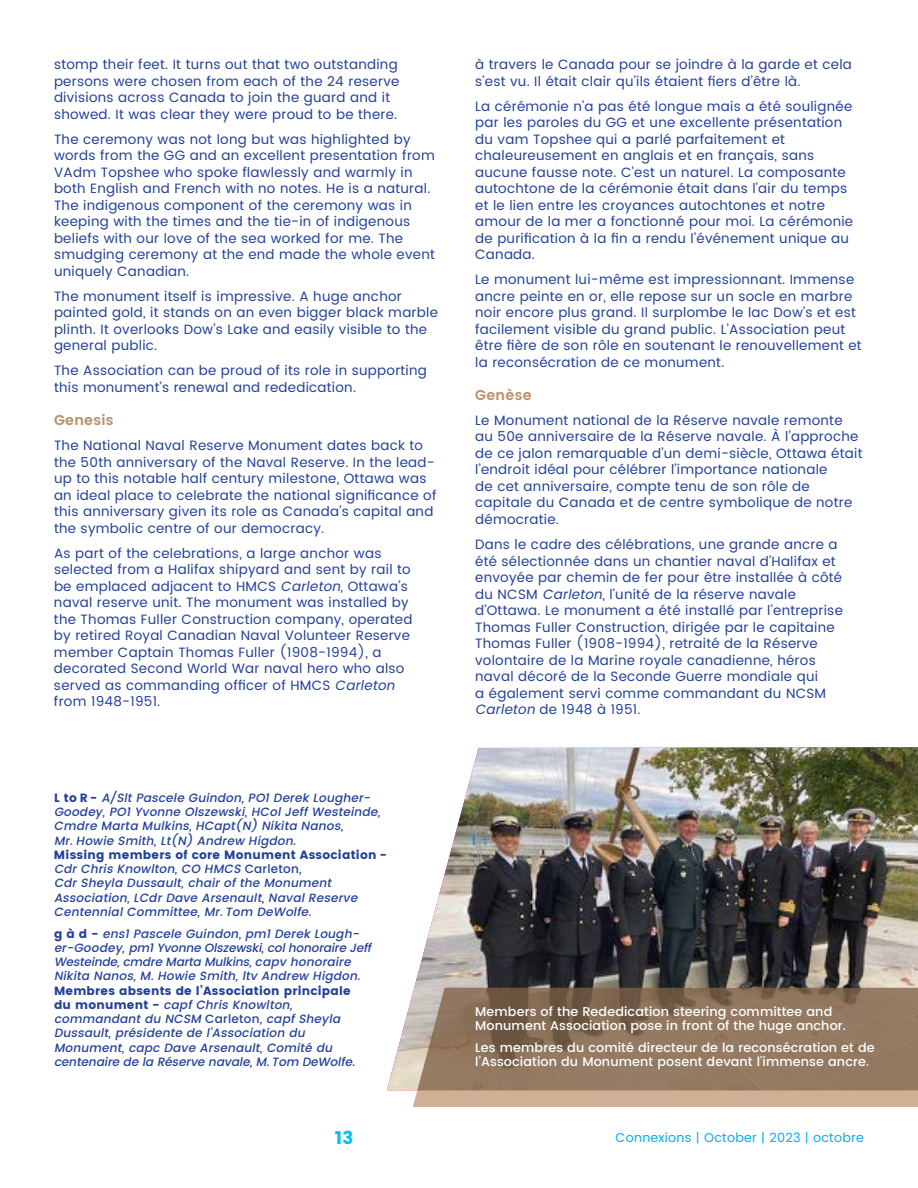
<style>
.page{position:relative;width:918px;height:1188px;background:#fff}
.page>*{position:absolute;margin:0;border:0;box-sizing:border-box;transform-origin:0 0}
.t1{font:18px "Poppins";color:#00c0f3}
.t2{font:600 14.25px "Poppins";letter-spacing:.02em;color:#bb8f68}
.t3{font:13.5px/16.5px "Poppins";letter-spacing:.02em;color:#21409a}
.t4{font:500 12.75px/14.2px "Poppins";letter-spacing:.01em;color:#fff}
.t5{font:12.75px "Poppins";letter-spacing:.02em;color:#00aeef}
.t6{font:italic 500 12px/14.2px "Poppins";color:#21409a}
.s1{font-style:italic}
.s2{font-weight:400;font-style:normal}
.s3{font-style:normal}
</style>
<div class="page">
<img style="left:387px;top:747px;width:531px;height:343px">
<svg style="left:413px;top:988px;width:505px;height:119px;background:#ceaf95"></svg>
<svg style="left:417px;top:988px;width:501px;height:102px;background:#8e755e"></svg>
<p class="t3" style="left:54px;top:57px;width:347px">stomp their feet. It turns out that two outstanding persons were chosen from each of the 24 reserve divisions across Canada to join the guard and it showed. It was clear they were proud to be there.</p>
<p class="t3" style="left:54px;top:131px;width:382px">The ceremony was not long but was highlighted by words from the GG and an excellent presentation from VAdm Topshee who spoke flawlessly and warmly in both English and French with no notes. He is a natural.<br>The indigenous component of the ceremony was in keeping with the times and the tie-in of indigenous beliefs with our love of the sea worked for me. The smudging ceremony at the end made the whole event uniquely Canadian.</p>
<p class="t3" style="left:54px;top:288px;width:385px">The monument itself is impressive. A huge anchor painted gold, it stands on an even bigger black marble plinth. It overlooks Dow’s Lake and easily visible to the general public.</p>
<p class="t3" style="left:54px;top:363px;width:374px">The Association can be proud of its role in supporting this monument’s renewal and rededication.</p>
<p class="t2" style="left:54px;top:409px;width:61px">Genesis</p>
<p class="t3" style="left:54px;top:438px;width:384px">The National Naval Reserve Monument dates back to the 50th anniversary of the Naval Reserve. In the lead&shy;up to this notable half century milestone, Ottawa was an ideal place to celebrate the national significance of this anniversary given its role as Canada’s capital and the symbolic centre of our democracy.</p>
<p class="t3" style="left:54px;top:545px;width:360px">As part of the celebrations, a large anchor was selected from a Halifax shipyard and sent by rail to be emplaced adjacent to HMCS <span class="s1">Carleton</span>, Ottawa’s naval reserve unit. The monument was installed by the Thomas Fuller Construction company, operated by retired Royal Canadian Naval Volunteer Reserve member Captain Thomas Fuller (1908-1994), a decorated Second World War naval hero who also served as commanding officer of HMCS <span class="s1">Carleton </span>from 1948-1951.</p>
<p class="t6" style="left:54px;top:791px;width:334px"><span class="s2">L t o R -</span> A/Slt Pascele Guindon, PO1 Derek Lougher-Goodey, PO1 Yvonne Olszewski, HCol Jeff Westeinde, Cmdre Marta Mulkins, HCapt(N) Nikita Nanos, Mr.Howie Smith, Lt(N) Andrew Higdon<span class="s3">.<br></span><span class="s2">Missing members of core Monument Association - </span>Cdr Chris Knowlton, CO HMCS <span class="s3">C a r l e t o n</span> ,<br>Cdr Sheyla Dussault, chair of the Monument Association, LCdr Dave Arsenault, Naval Reserve Centennial Committee, Mr.Tom DeWolfe.</p>
<p class="t6" style="left:54px;top:927px;width:322px"><span class="s2">g à d -</span> ens1 Pascele Guindon, pm1 Derek Lough&shy;er-Goodey, pm1Yvonne Olszewski,colhonoraire Jeff Westeinde,cmdre Marta Mulkins,capv honoraire Nikita Nanos, M. Howie Smith, ltv Andrew Higdon.</p>
<p class="t6" style="left:54px;top:984px;width:306px"><span class="s2">Membres absents de l’Association principale d u m o n u m e n t -</span> capf Chris Knowlton, commandant du NCSM <span class="s3">C a r l e t o n</span> , capf Sheyla Dussault, présidente de l’Association du Monument, capc Dave Arsenault, Comité du centenaire de la Réserve navale,M.Tom DeWolfe.</p>
<p class="t3" style="left:475px;top:56px;width:378px">à travers le Canada pour se joindre à la garde et cela s’est vu. Il était clair qu’ils étaient fiers d’être là.</p>
<p class="t3" style="left:475px;top:98px;width:380px">La cérémonie n’a pas été longue mais a été soulignée par les paroles du GG et une excellente présentation du vam Topshee qui a parlé parfaitement et chaleureusement en anglais et en français, sans aucune fausse note. C’est un naturel. La composante autochtone de la cérémonie était dans l’air du temps et le lien entre les croyances autochtones et notre amour de la mer a fonctionné pour moi. La cérémonie de purification à la fin a rendu l’événement unique au Canada.</p>
<p class="t3" style="left:475px;top:272px;width:388px">Le monument lui-même est impressionnant. Immense ancre peinte en or, elle repose sur un socle en marbre noir encore plus grand. Il surplombe le lac Dow’s et est facilement visible du grand public. L’Association peut être fière de son rôle en soutenant le renouvellement et la reconsécration de ce monument.</p>
<p class="t2" style="left:475px;top:384px;width:58px">Genèse</p>
<p class="t3" style="left:475px;top:412px;width:389px">Le Monument national de la Réserve navale remonte au 50e anniversaire de la Réserve navale. À l’approche de ce jalon remarquable d’un demi-siècle, Ottawa était l’endroit idéal pour célébrer l’importance nationale<br>de cet anniversaire, compte tenu de son rôle de capitale du Canada et de centre symbolique de notre démocratie.</p>
<p class="t3" style="left:475px;top:537px;width:369px">Dans le cadre des célébrations, une grande ancre a été sélectionnée dans un chantier naval d’Halifax et envoyée par chemin de fer pour être installée à côté du NCSM <span class="s1">Carleton</span>, l’unité de la réserve navale d’Ottawa. Le monument a été installé par l’entreprise Thomas Fuller Construction, dirigée par le capitaine Thomas Fuller (1908-1994), retraité de la Réserve volontaire de la Marine royale canadienne, héros naval décoré de la Seconde Guerre mondiale qui<br>a également servi comme commandant du NCSM <span class="s1">Carleton</span> de 1948 à 1951.</p>
<p class="t4" style="left:475px;top:1004px;width:372px">Members of the Rededication steering committee and<br>Monument Association pose in front of the huge anchor.</p>
<p class="t4" style="left:475px;top:1040px;width:401px">Les membres du comité directeur de la reconsécration et de l’Association du Monument posent devant l’immense ancre.</p>
<h1 class="t1" style="left:335px;top:1127px;width:20px">13</h1>
<p class="t5" style="left:616px;top:1129px;width:250px">Connexions | October | 2023 | octobre</p>
</div>
